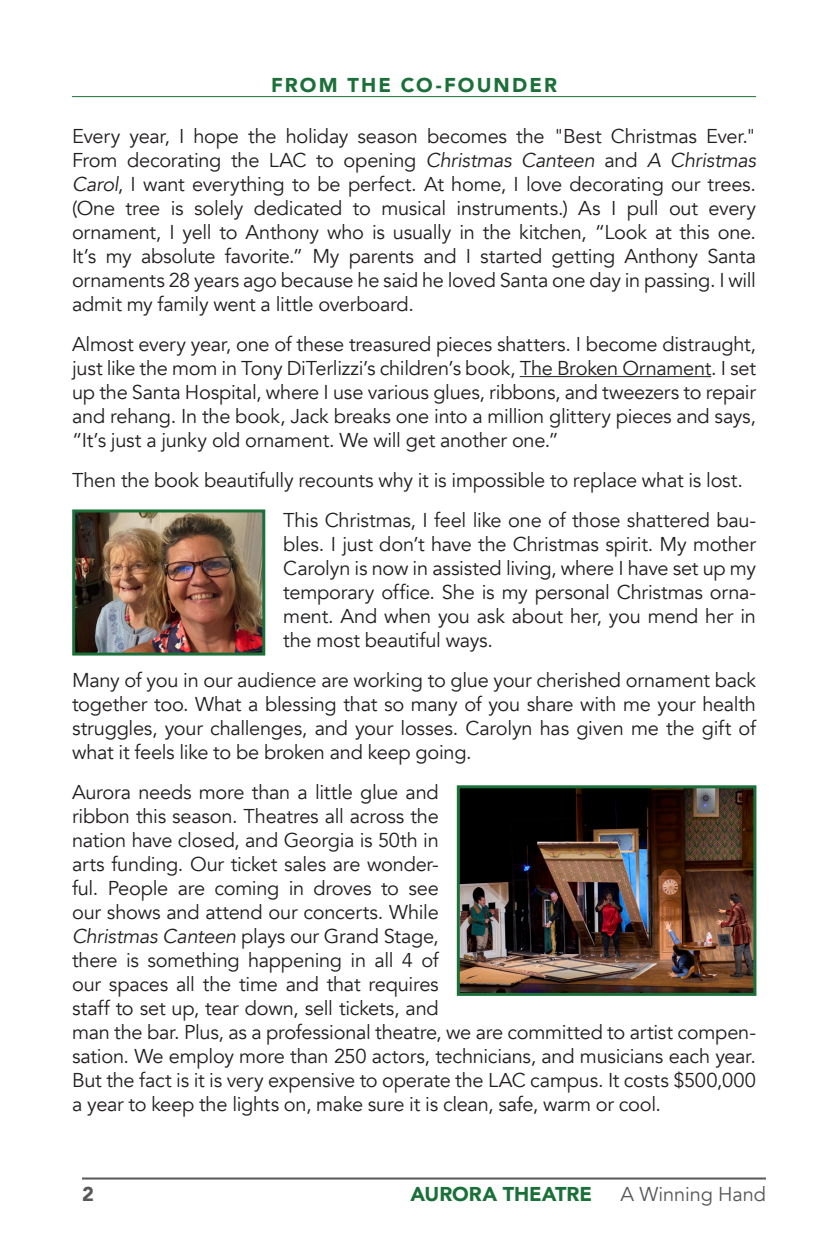
<style>
.page{position:relative;width:828px;height:1260px;background:#fff}
.page>*{position:absolute;margin:0;border:0;box-sizing:border-box;transform-origin:0 0}
.Bio{font:20px/24px "Avenir";letter-spacing:-.015em;color:#231f20;text-align:justify}
.Section_Headers{font:900 20px "Avenir";letter-spacing:.105em;color:#1b7039}
.Section_Headers-2{font:900 20px "Avenir";letter-spacing:-.005em;color:#1b7039}
.t1{font:20px "Avenir";letter-spacing:-.005em;color:#57585a}
.t2{font:900 20px "Avenir";color:#57585a}
.s1{font-style:italic}
</style>
<div class="page">
<hr style="left:72px;top:96px;width:684px;height:1px;background:#1b7039">
<hr style="left:520px;top:376px;width:191px;height:1px;background:#231f20">
<img style="left:76px;top:513px;width:185px;height:139px">
<div style="left:72px;top:509px;width:193px;height:147px;border:3px solid #1b7039"></div>
<img style="left:461px;top:789px;width:291px;height:203px">
<div style="left:457px;top:785px;width:299px;height:211px;border:3px solid #1b7039"></div>
<hr style="left:82px;top:1178px;width:684px;height:2px;background:#57585a">
<p class="Section_Headers" style="left:271px;top:68px;width:288px">FROM THE CO-FOUNDER</p>
<p class="Bio" style="left:72px;top:125px;width:686px">Every year, I hope the holiday season becomes the "Best Christmas Ever." From decorating the LAC to opening <span class="s1">Christmas Canteen</span> and <span class="s1">A Christmas Carol</span>, I want everything to be perfect. At home, I love decorating our trees. (One tree is solely dedicated to musical instruments.) As I pull out every ornament, I yell to Anthony who is usually in the kitchen, “Look at this one.<br>It’s my absolute favorite.” My parents and I started getting Anthony Santa ornaments 28 years ago because he said he loved Santa one day in passing. I will admit my family went a little overboard.</p>
<p class="Bio" style="left:72px;top:333px;width:686px">Almost every year, one of these treasured pieces shatters. I become distraught, just like the mom in Tony DiTerlizzi’s children’s book, The Broken Ornament. I set up the Santa Hospital, where I use various glues, ribbons, and tweezers to repair and rehang. In the book, Jack breaks one into a million glittery pieces and says, “It’s just a junky old ornament. We will get another one.”</p>
<p class="Bio" style="left:72px;top:469px;width:672px">Then the book beautifully recounts why it is impossible to replace what is lost.</p>
<p class="Bio" style="left:283px;top:509px;width:474px">This Christmas, I feel like one of those shattered bau&shy;bles. I just don’t have the Christmas spirit. My mother Carolyn is now in assisted living, where I have set up my temporary office. She is my personal Christmas orna&shy;ment. And when you ask about her, you mend her in the most beautiful ways.</p>
<p class="Bio" style="left:72px;top:669px;width:686px">Many of you in our audience are working to glue your cherished ornament back together too. What a blessing that so many of you share with me your health struggles, your challenges, and your losses. Carolyn has given me the gift of what it feels like to be broken and keep going.</p>
<p class="Bio" style="left:72px;top:781px;width:686px;text-align:left">Aurora needs more than a little glue and<br>ribbon this season. Theatres all across the<br>nation have closed, and Georgia is 50th in<br>arts funding. Our ticket sales are wonder-<br>ful. People are coming in droves to see<br>our shows and attend our concerts. While<br><span class="s1">Christmas Canteen</span> plays our Grand Stage,<br>there is something happening in all 4 of<br>our spaces all the time and that requires<br>staff to set up, tear down, sell tickets, and<br>man the bar. Plus, as a professional theatre, we are committed to artist compen&shy;sation. We employ more than 250 actors, technicians, and musicians each year.<br>But the fact is it is very expensive to operate the LAC campus. It costs $500,000 a year to keep the lights on, make sure it is clean, safe, warm or cool.</p>
<p class="t2" style="left:82px;top:1177px;width:13px">2</p>
<p class="Section_Headers-2" style="left:411px;top:1177px;width:183px">AURORA THEATRE</p>
<p class="t1" style="left:621px;top:1182px;width:147px">A Winning Hand</p>
</div>
